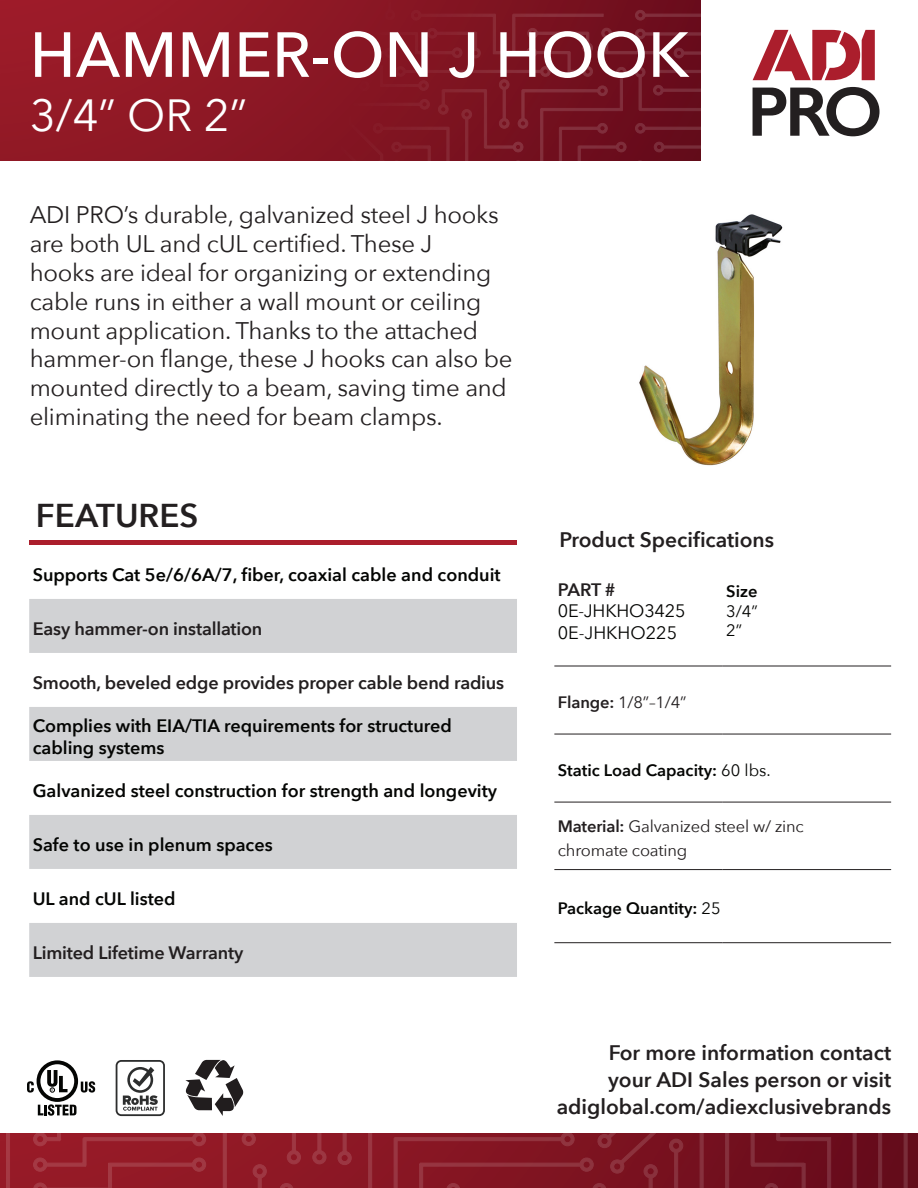
<style>
.page{position:relative;width:918px;height:1188px;background:#fff}
.page>*{position:absolute;margin:0;border:0;box-sizing:border-box;transform-origin:0 0}
.Vantage_text{font:500 63px "Avenir Next";color:#fff}
.Vantage_text-2{font:45px "Avenir Next";color:#fff}
.t1{font:600 33px "Avenir Next";color:#231f20}
.t2{font:24px/28.8px "Avenir Next";letter-spacing:-.01em;color:#231f20}
.t3{font:600 21px "Avenir Next";color:#231f20}
.t4{font:600 18px/21.6px "Avenir Next";color:#040503}
.t5{font:600 18px "Avenir Next";letter-spacing:-.01em;color:#231f20}
.t6{font:18px/21.6px "Avenir Next";letter-spacing:-.01em;color:#040503}
.t7{font:16.5px "Avenir Next";letter-spacing:-.01em;color:#231f20}
.t8{font:600 16.5px "Avenir Next";color:#040503}
.t9{font:16.5px "Avenir Next";color:#040503}
.s1{font-weight:600;color:#231f20}
.s2{font-weight:600}
.s3{font-weight:400}
</style>
<div class="page">
<svg style="left:0;top:1134px;width:913px;height:54px;background:#851926"></svg>
<div style="left:0;top:0;width:701px;height:161px;background:#951a27"></div>
<svg style="left:180px;top:0;width:521px;height:161px"></svg>
<svg style="left:753px;top:30px;width:122px;height:50px"></svg>
<svg style="left:753px;top:87px;width:127px;height:49px"></svg>
<img style="left:639px;top:214px;width:144px;height:252px">
<svg style="left:185px;top:1060px;width:58px;height:56px"></svg>
<svg style="left:116px;top:1060px;width:49px;height:56px"></svg>
<svg style="left:38px;top:1104px;width:38px;height:12px"></svg>
<svg style="left:81px;top:1081px;width:14px;height:12px"></svg>
<svg style="left:37px;top:1060px;width:41px;height:42px"></svg>
<div style="left:40px;top:1064px;width:34px;height:34px;background:#fff;border-radius:50%"></div>
<svg style="left:47px;top:1070px;width:21px;height:22px"></svg>
<svg style="left:27px;top:1081px;width:7px;height:12px"></svg>
<hr style="left:554px;top:666px;width:169px;height:1px;background:#231f20">
<hr style="left:723px;top:666px;width:168px;height:1px;background:#231f20">
<hr style="left:554px;top:734px;width:169px;height:1px;background:#231f20">
<hr style="left:723px;top:734px;width:168px;height:1px;background:#231f20">
<hr style="left:554px;top:802px;width:169px;height:1px;background:#231f20">
<hr style="left:723px;top:802px;width:168px;height:1px;background:#231f20">
<hr style="left:554px;top:869px;width:169px;height:1px;background:#231f20">
<hr style="left:723px;top:869px;width:168px;height:1px;background:#231f20">
<hr style="left:554px;top:942px;width:169px;height:1px;background:#231f20">
<hr style="left:723px;top:942px;width:168px;height:1px;background:#231f20">
<div style="left:29px;top:540px;width:488px;height:5px;background:#ab1e2c"></div>
<svg style="left:29px;top:599px;width:488px;height:378px;fill:#d1d2d4"></svg>
<p class="Vantage_text" style="left:30px;top:1px;width:661px">HAMMER-ON J HOOK</p>
<p class="Vantage_text-2" style="left:30px;top:77px;width:219px">3/4” OR 2”</p>
<p class="t2" style="left:30px;top:200px;width:484px">ADI PRO’s durable, galvanized steel J hooks are both UL and cUL certified. These J<br>hooks are ideal for organizing or extending cable runs in either a wall mount or ceiling mount application. Thanks to the attached hammer-on flange, these J hooks can also be mounted directly to a beam, saving time and eliminating the need for beam clamps.</p>
<p class="t1" style="left:36px;top:488px;width:164px">FEATURES</p>
<p class="t4" style="left:33px;top:563px;width:469px">Supports Cat 5e/6/6A/7, fiber, coaxial cable and conduit</p>
<p class="t5" style="left:33px;top:613px;width:231px">Easy hammer-on installation</p>
<p class="t5" style="left:33px;top:667px;width:473px">Smooth, beveled edge provides proper cable bend radius</p>
<p class="t4" style="left:33px;top:715px;width:421px">Complies with EIA/TIA requirements for structured cabling systems</p>
<p class="t4" style="left:33px;top:779px;width:466px">Galvanized steel construction for strength and longevity</p>
<p class="t4" style="left:33px;top:833px;width:242px">Safe to use in plenum spaces</p>
<p class="t4" style="left:33px;top:887px;width:144px">UL and cUL listed</p>
<p class="t5" style="left:33px;top:937px;width:212px">Limited Lifetime Warranty</p>
<p class="t3" style="left:560px;top:522px;width:216px">Product Specifications</p>
<p class="t6" style="left:558px;top:578px;width:129px"><span class="s1">PART #<br></span>0E-JHKHO3425</p>
<p class="t6" style="left:558px;top:621px;width:121px">0E-JHKHO225</p>
<p class="t7" style="left:558px;top:689px;width:130px"><span class="s2">Flange:</span> 1/8”–1/4”</p>
<p class="t8" style="left:726px;top:577px;width:33px">Size</p>
<p class="t9" style="left:726px;top:597px;width:33px">3/4”</p>
<p class="t9" style="left:726px;top:617px;width:17px">2”</p>
<p class="t8" style="left:558px;top:756px;width:214px">Static Load Capacity: <span class="s3">60 lbs.</span></p>
<p class="t7" style="left:558px;top:812px;width:247px"><span class="s2">Material:</span> Galvanized steel w/ zinc</p>
<p class="t7" style="left:558px;top:836px;width:131px">chromate coating</p>
<p class="t8" style="left:558px;top:894px;width:164px">Package Quantity: <span class="s3">25</span></p>
<p class="t3" style="left:609px;top:1035px;width:284px">For more information contact</p>
<p class="t3" style="left:608px;top:1062px;width:285px">your ADI Sales person or visit</p>
<p class="t3" style="left:557px;top:1089px;width:336px">adiglobal.com/adiexclusivebrands</p>
</div>
